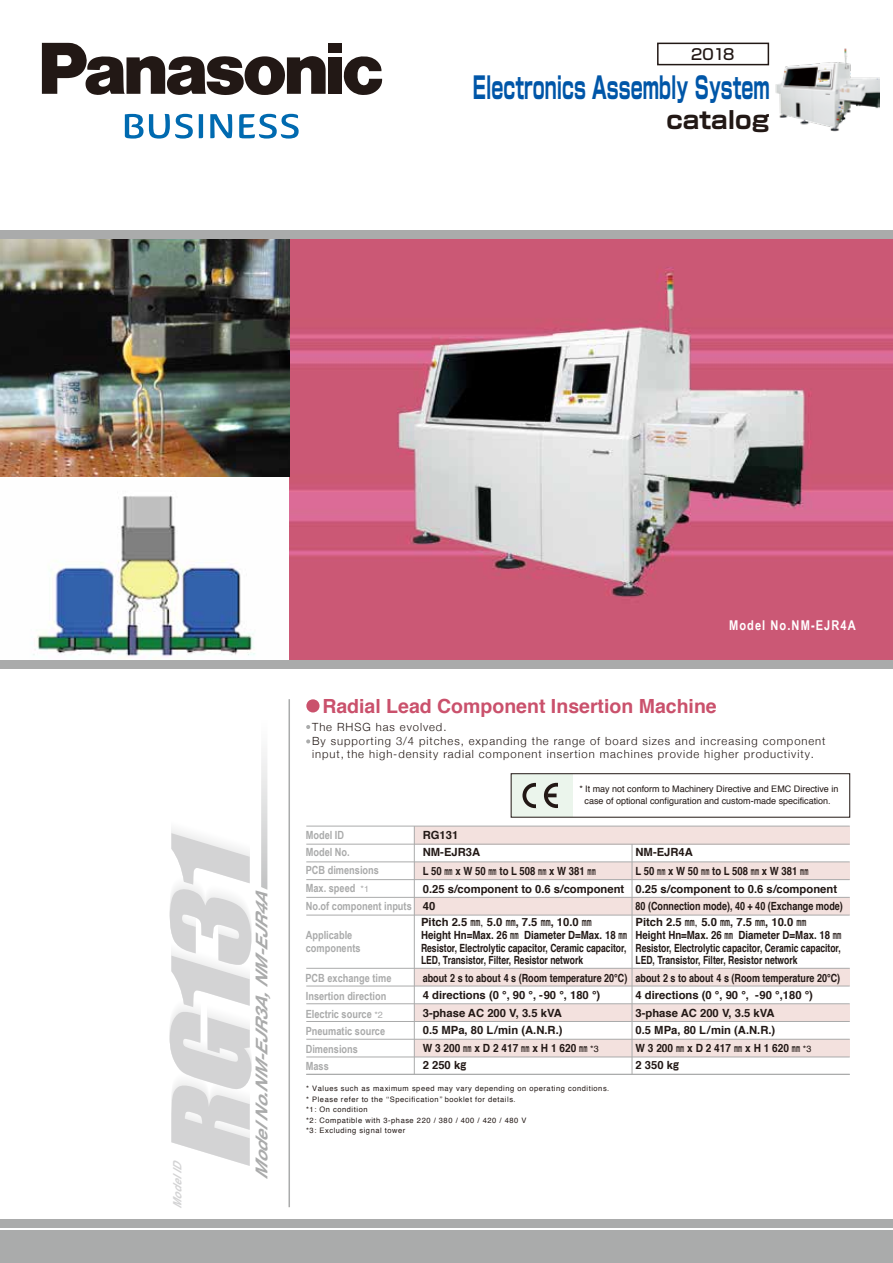
<style>
.page{position:relative;width:893px;height:1263px;background:#fff}
.page>*{position:absolute;margin:0;border:0;box-sizing:border-box;transform-origin:0 0}
.t1{font:italic 99px "Impact";color:#d3d3d4;scale:1.36 1}
.t2{font:700 30px "Shin Go";color:#0056a8;scale:.58 1}
.t3{font:700 24px "Shin Go";color:#221815}
.t4{font:700 19.5px "Helvetica";color:#ca516c}
.t5{font:italic 700 16.35px "Helvetica Neue";color:#aaabab;scale:1.1 1}
.t6{font:500 15px "Shin Go";color:#221815}
.t7{font:700 13.5px "Arial Narrow";letter-spacing:.08em;color:#fff}
.t8{font:italic 700 11.4px "Arial Narrow";color:#d3d3d4;scale:1.15 1}
.t9{font:700 11.25px/12.8px "Helvetica";color:#221815}
.t10{font:700 11.25px/17.5px "Helvetica";color:#221815;scale:.8 1}
.t11{font:300 11.25px/13.5px "Helvetica Neue";letter-spacing:.085em;color:#221815}
.t12{font:700 11.25px/17.9px "Arial Narrow";color:#aaabab}
.t13{font:9px/12px "Helvetica";color:#221815;text-align:center}
.t14{font:7.5px/10.5px "Helvetica";letter-spacing:.07em;color:#221815}
.s1{font-family:"Helvetica";font-weight:400;font-size:9px}
.s2{font-family:"Arial Narrow"}
.s3{font-family:"Hira Kaku Pro W3";font-weight:400}
.s4{font-weight:400;font-size:9px}
.s5{font-family:"Shin Go"}
</style>
<div class="page">
<img style="left:289px;top:239px;width:604px;height:421px">
<div style="left:0;top:1220px;width:893px;height:43px;background:#aaabab"></div>
<hr style="left:0;top:1228px;width:893px;height:2px;background:#fff">
<img style="left:0;top:476px;width:288px;height:181px">
<img style="left:0;top:239px;width:289px;height:237px">
<div style="left:511px;top:774px;width:62px;height:43px;background:#ebf5ec"></div>
<svg style="left:522px;top:782px;width:28px;height:27px"></svg>
<div style="left:536px;top:783px;width:12px;height:25px;background:#ebf5ec"></div>
<svg style="left:549px;top:793px;width:8px;height:4px"></svg>
<div style="left:544px;top:783px;width:25px;height:25px;border:4px solid #221815;border-radius:50%"></div>
<div style="left:558px;top:783px;width:12px;height:25px;background:#ebf5ec"></div>
<div style="left:511px;top:773px;width:339px;height:44px;border:1px solid #221815"></div>
<div style="left:0;top:660px;width:893px;height:9px;background:#aaabab"></div>
<hr style="left:288px;top:699px;width:2px;height:508px;background:#aaabab">
<svg style="left:306px;top:699px;width:14px;height:13px"></svg>
<svg style="left:306px;top:725px;width:4px;height:4px"></svg>
<svg style="left:306px;top:739px;width:4px;height:4px"></svg>
<div style="left:0;top:230px;width:893px;height:9px;background:#aaabab"></div>
<svg style="left:170px;top:829px;width:81px;height:337px"></svg>
<svg style="left:261px;top:752px;width:6px;height:138px"></svg>
<div style="left:414px;top:826px;width:436px;height:18px;background:#f3e1de"></div>
<div style="left:414px;top:862px;width:436px;height:18px;background:#f3e1de"></div>
<div style="left:414px;top:897px;width:436px;height:18px;background:#f3e1de"></div>
<div style="left:414px;top:968px;width:436px;height:18px;background:#f3e1de"></div>
<div style="left:414px;top:1004px;width:436px;height:17px;background:#f3e1de"></div>
<div style="left:414px;top:1039px;width:436px;height:18px;background:#f3e1de"></div>
<hr style="left:306px;top:844px;width:544px;height:1px;background:#aaabab">
<hr style="left:306px;top:861px;width:544px;height:1px;background:#aaabab">
<hr style="left:306px;top:879px;width:544px;height:1px;background:#aaabab">
<hr style="left:306px;top:897px;width:544px;height:1px;background:#aaabab">
<hr style="left:306px;top:915px;width:544px;height:1px;background:#aaabab">
<hr style="left:306px;top:968px;width:544px;height:1px;background:#aaabab">
<hr style="left:306px;top:986px;width:544px;height:1px;background:#aaabab">
<hr style="left:306px;top:1003px;width:544px;height:1px;background:#aaabab">
<hr style="left:306px;top:1021px;width:544px;height:1px;background:#aaabab">
<hr style="left:306px;top:1039px;width:544px;height:1px;background:#aaabab">
<hr style="left:306px;top:1056px;width:544px;height:1px;background:#aaabab">
<hr style="left:414px;top:826px;width:1px;height:248px;background:#aaabab">
<hr style="left:306px;top:826px;width:544px;height:1px;background:#aaabab">
<hr style="left:632px;top:844px;width:1px;height:230px;background:#aaabab">
<hr style="left:306px;top:1074px;width:544px;height:1px;background:#aaabab">
<img style="left:775px;top:48px;width:104px;height:83px">
<div style="left:657px;top:43px;width:112px;height:22px;border:2px solid #221815"></div>
<svg style="left:344px;top:56px;width:38px;height:39px"></svg>
<div style="left:328px;top:43px;width:14px;height:9px;background:#221815"></div>
<div style="left:328px;top:57px;width:14px;height:37px;background:#221815"></div>
<svg style="left:42px;top:43px;width:284px;height:52px"></svg>
<svg style="left:125px;top:114px;width:68px;height:25px"></svg>
<svg style="left:199px;top:114px;width:4px;height:24px"></svg>
<svg style="left:210px;top:114px;width:22px;height:24px"></svg>
<svg style="left:239px;top:114px;width:60px;height:25px"></svg>
<h3 class="t6" style="left:691px;top:44px;width:45px">2018</h3>
<h2 class="t2" style="left:473px;top:68px;width:513px">Electronics Assembly System</h2>
<h3 class="t3" style="left:666px;top:103px;width:105px">catalog</h3>
<h1 class="t1" style="left:134px;top:1171px;width:270px;rotate:-90deg">RG131</h1>
<h3 class="t5" style="left:251px;top:1178px;width:269px;rotate:-90deg">ModelNo.NM-EJR3A,NM-EJR4A</h3>
<p class="t8" style="left:171px;top:1208px;width:47px;rotate:-90deg">ModelID</p>
<p class="t7" style="left:729px;top:617px;width:128px">Model No.NM-EJR4A</p>
<h3 class="t4" style="left:322px;top:690px;width:396px">Radial Lead Component Insertion Machine</h3>
<p class="t11" style="left:312px;top:720px;width:515px">The RHSG has evolved.<br>By supporting 3/4 pitches, expanding the range of board sizes and increasing component input, the high-density radial component insertion machines provide higher productivity.</p>
<p class="t12" style="left:306px;top:826px;width:108px">Model ID<br>Model No.<br>PCB dimensions<br>Max. speed <span class="s1">*1<br></span>No.of component inputs</p>
<p class="t12" style="left:306px;top:928px;width:56px;line-height:13.5px">Applicable components</p>
<p class="t12" style="left:306px;top:986px;width:82px;line-height:18.8px">Insertion direction<br>Electric source <span class="s1">*2</span></p>
<p class="t12" style="left:306px;top:1023px;width:81px;line-height:17.1px">Pneumatic source<br>Dimensions</p>
<p class="t12" style="left:305px;top:969px;width:88px">PCB exchange time</p>
<p class="t12" style="left:306px;top:1056px;width:25px">Mass</p>
<p class="t13" style="left:580px;top:783px;width:260px">* It may not conform to Machinery Directive and EMC Directive in case of optional configuration and custom-made specification.</p>
<p class="t9" style="left:423px;top:826px;width:203px;line-height:18.1px">RG131<br>NM-EJR3A<br>L 50 <span class="s2">mm</span> x W 50 <span class="s2">mm</span> to L 508 <span class="s2">mm</span> x W 381 <span class="s2">mm<br></span>0.25 s/component to 0.6 s/component</p>
<p class="t9" style="left:423px;top:900px;width:14px">40</p>
<p class="t9" style="left:635px;top:843px;width:203px;line-height:18.3px">NM-EJR4A<br>L 50 <span class="s2">mm</span> x W 50 <span class="s2">mm</span> to L 508 <span class="s2">mm</span> x W 381 <span class="s2">mm<br></span>0.25 s/component to 0.6 s/component</p>
<p class="t10" style="left:635px;top:897px;width:261px">80 (Connection mode), 40 + 40 (Exchange mode)</p>
<p class="t9" style="left:421px;top:916px;width:208px">Pitch 2.5 mm<span class="s3">,</span> 5.0 mm, 7.5 mm, 10.0 mm<br>Height Hn=Max. 26 mm Diameter D=Max. 18 mm Resistor, Electrolytic capacitor, Ceramic capacitor, LED, Transistor, Filter, Resistor network</p>
<p class="t9" style="left:635px;top:916px;width:208px">Pitch 2.5 mm<span class="s3">,</span> 5.0 mm, 7.5 mm, 10.0 mm<br>Height Hn=Max. 26 mm Diameter D=Max. 18 mm Resistor, Electrolytic capacitor, Ceramic capacitor, LED, Transistor, Filter, Resistor network</p>
<p class="t10" style="left:635px;top:969px;width:257px">about 2 s to about 4 s (Room temperature 20℃)<br>4 directions (0 °, 90 °, -90 °,180 °)<br>3-phase AC 200 V, 3.5 kVA<br>0.5 MPa, 80 L/min (A.N.R.)<br>W 3 200 <span class="s2">mm</span> x D 2 417 <span class="s2">mm</span> x H 1 620 <span class="s2">mm</span> <span class="s4">*3<br></span>2 350 k<span class="s5">g</span></p>
<p class="t10" style="left:423px;top:969px;width:257px">about 2 s to about 4 s (Room temperature 20℃)<br>4 directions (0 °, 90 °, -90 °, 180 °)<br>3-phase AC 200 V, 3.5 kVA<br>0.5 MPa, 80 L/min (A.N.R.)<br>W 3 200 <span class="s2">mm</span> x D 2 417 <span class="s2">mm</span> x H 1 620 <span class="s2">mm</span> <span class="s4">*3<br></span>2 250 k<span class="s5">g</span></p>
<p class="t14" style="left:306px;top:1083px;width:305px">* Values such as maximum speed may vary depending on operating conditions. * Please refer to the ‘‘Specification’’ booklet for details.<br>*1: On condition<br>*2: Compatible with 3-phase 220 / 380 / 400 / 420 / 480 V<br>*3: Excluding signal tower</p>
</div>
